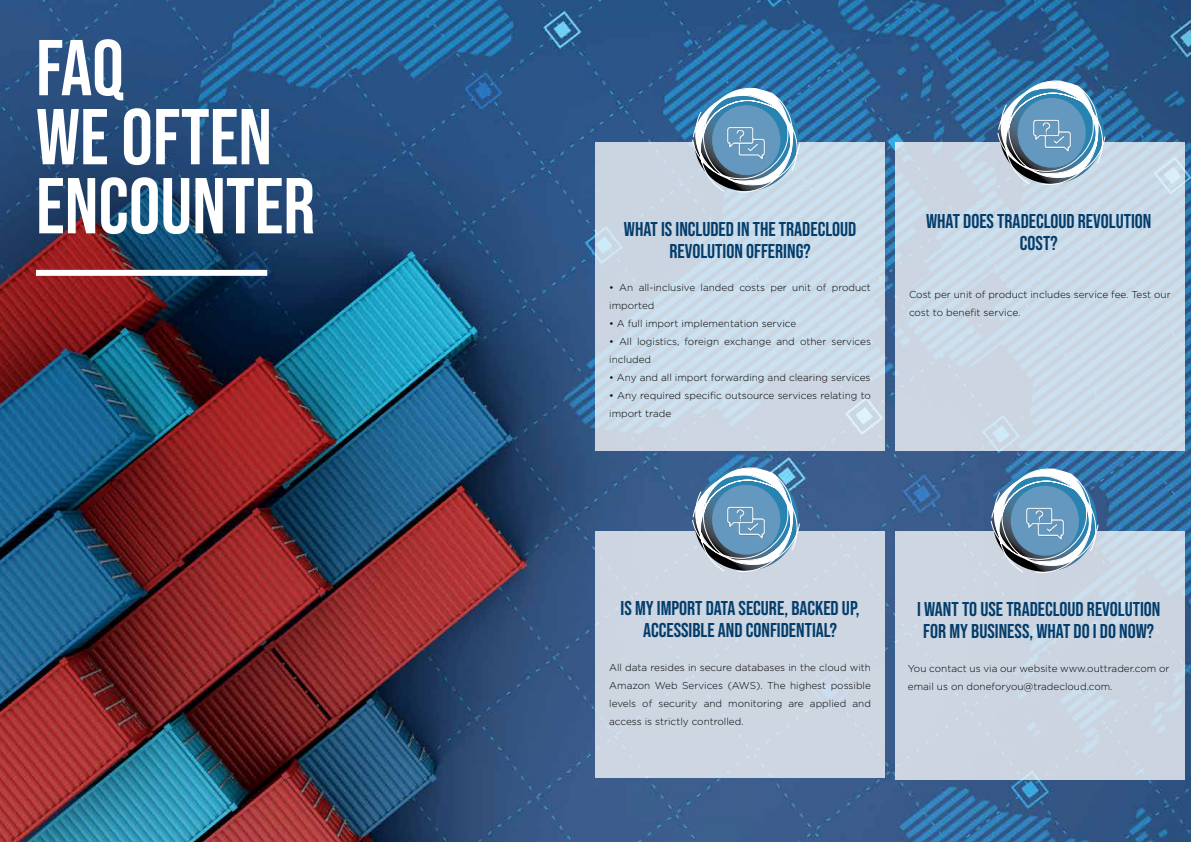
<style>
.page{position:relative;width:1191px;height:842px;background:#fff}
.page>*{position:absolute;margin:0;border:0;box-sizing:border-box;transform-origin:0 0}
.t1{font:79px/69px "Bebas Neue";color:#fff}
.t2{font:20px/22px "Bebas Neue";color:#033d6b;text-align:center}
.t3{font:300 10px/18px "Gotham";color:#000}
</style>
<div class="page">
<img style="left:0;top:0;width:1191px;height:842px">
<div style="left:895px;top:531px;width:289px;height:248px;background:#ccd5e1"></div>
<svg style="left:990px;top:467px;width:109px;height:106px"></svg>
<img style="left:1016px;top:495px;width:57px;height:57px">
<div style="left:595px;top:532px;width:289px;height:246px;background:#ced6e2"></div>
<svg style="left:691px;top:466px;width:109px;height:106px"></svg>
<img style="left:718px;top:494px;width:56px;height:57px">
<div style="left:595px;top:142px;width:289px;height:309px;background:linear-gradient(to right,#cbd8e5,#ccdce9)"></div>
<svg style="left:691px;top:87px;width:109px;height:107px"></svg>
<img style="left:718px;top:114px;width:56px;height:57px">
<div style="left:895px;top:143px;width:289px;height:308px;background:#cbd7e4"></div>
<svg style="left:997px;top:79px;width:108px;height:107px"></svg>
<img style="left:1023px;top:107px;width:57px;height:57px">
<div style="left:36px;top:270px;width:231px;height:6px;background:#fff"></div>
<h1 class="t1" style="left:36px;top:33px;width:281px">FAQ<br>WE OFTEN<br>ENCOUNTER</h1>
<h2 class="t2" style="left:624px;top:217px;width:234px">WHAT IS INCLUDED IN THE TRADECLOUD<br>REVOLUTION OFFERING?</h2>
<p class="t3" style="left:609px;top:278px;width:263px">• An all-inclusive landed costs per unit of product imported</p>
<p class="t3" style="left:609px;top:314px;width:188px">• A full import implementation service</p>
<p class="t3" style="left:609px;top:332px;width:263px">• All logistics, foreign exchange and other services included</p>
<p class="t3" style="left:609px;top:368px;width:263px">• Any and all import forwarding and clearing services</p>
<p class="t3" style="left:609px;top:386px;width:263px">• Any required specific outsource services relating to import trade</p>
<h2 class="t2" style="left:926px;top:210px;width:227px">WHAT DOES TRADECLOUD REVOLUTION<br>COST?</h2>
<p class="t3" style="left:909px;top:285px;width:263px">Cost per unit of product includes service fee. Test our cost to benefit service.</p>
<h2 class="t2" style="left:620px;top:597px;width:240px">IS MY IMPORT DATA SECURE, BACKED UP,<br>ACCESSIBLE AND CONFIDENTIAL?</h2>
<p class="t3" style="left:609px;top:658px;width:263px;text-align:justify">All data resides in secure databases in the cloud with Amazon Web Services (AWS). The highest possible levels of security and monitoring are applied and access is strictly controlled.</p>
<h2 class="t2" style="left:917px;top:598px;width:245px">I WANT TO USE TRADECLOUD REVOLUTION<br>FOR MY BUSINESS, WHAT DO I DO NOW?</h2>
<p class="t3" style="left:908px;top:659px;width:263px">You contact us via our website www.outtrader.com or email us on doneforyou@tradecloud.com.</p>
</div>
